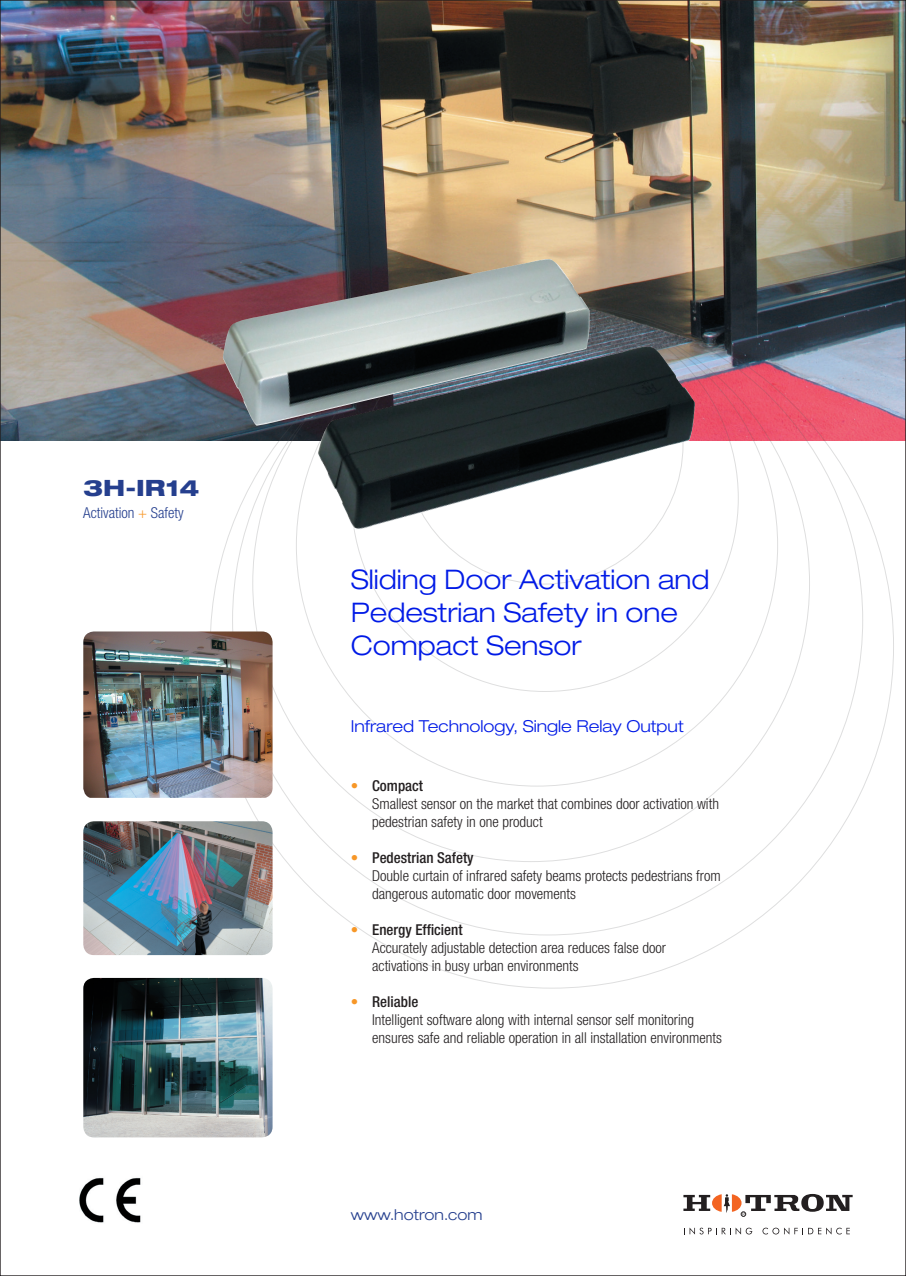
<style>
.page{position:relative;width:906px;height:1276px;background:#fff}
.page>*{position:absolute;margin:0;border:0;box-sizing:border-box;transform-origin:0 0}
.t1{font:300 expanded 27px/33px "Helvetica Neue LT Std";color:#001ae6}
.t2{font:800 expanded 22.5px "Helvetica Neue LT Std";color:#253f8e}
.t3{font:300 expanded 16.5px "Helvetica Neue LT Std";color:#001ae6}
.t4{font:300 condensed 15px/18px "Helvetica Neue LT Std";color:#231f20}
.t5{font:300 condensed 15px "Helvetica Neue LT Std";color:#253f8e}
.t6{font:300 expanded 15px "Helvetica Neue LT Std";color:#253f8e}
.s1{color:#f79727}
.s2{font-weight:500}
</style>
<div class="page">
<img style="left:2px;top:2px;width:902px;height:438px">
<img style="left:79px;top:1177px;width:62px;height:46px">
<img style="left:83px;top:631px;width:189px;height:167px">
<img style="left:223px;top:259px;width:472px;height:272px">
<img style="left:83px;top:821px;width:189px;height:134px">
<svg style="left:683px;top:1194px;width:169px;height:22px"></svg>
<svg style="left:684px;top:1227px;width:68px;height:7px"></svg>
<svg style="left:762px;top:1227px;width:88px;height:7px"></svg>
<img style="left:83px;top:978px;width:189px;height:159px">
<h2 class="t2" style="left:83px;top:473px;width:118px">3H-IR14</h2>
<p class="t5" style="left:83px;top:504px;width:102px">Activation <span class="s1">+</span> Safety</p>
<h1 class="t1" style="left:351px;top:562px;width:360px">Sliding Door Activation and<br>Pedestrian Safety in one<br>Compact Sensor</h1>
<p class="t3" style="left:351px;top:716px;width:334px">Infrared Technology, Single Relay Output</p>
<p class="t4" style="left:372px;top:776px;width:348px;text-indent:-21px"><span class="s1">•</span> <span class="s2">Compact<br></span>Smallest sensor on the market that combines door activation with pedestrian safety in one product</p>
<p class="t4" style="left:372px;top:848px;width:350px;text-indent:-21px"><span class="s1">•</span> <span class="s2">Pedestrian Safety<br></span>Double curtain of infrared safety beams protects pedestrians from dangerous automatic door movements</p>
<p class="t4" style="left:372px;top:920px;width:295px;text-indent:-21px"><span class="s1">•</span> <span class="s2">Energy Efficient<br></span>Accurately adjustable detection area reduces false door activations in busy urban environments</p>
<p class="t4" style="left:372px;top:992px;width:351px;text-indent:-21px"><span class="s1">•</span> <span class="s2">Reliable<br></span>Intelligent software along with internal sensor self monitoring ensures safe and reliable operation in all installation environments</p>
<p class="t6" style="left:351px;top:1205px;width:133px">www.hotron.com</p>
</div>
